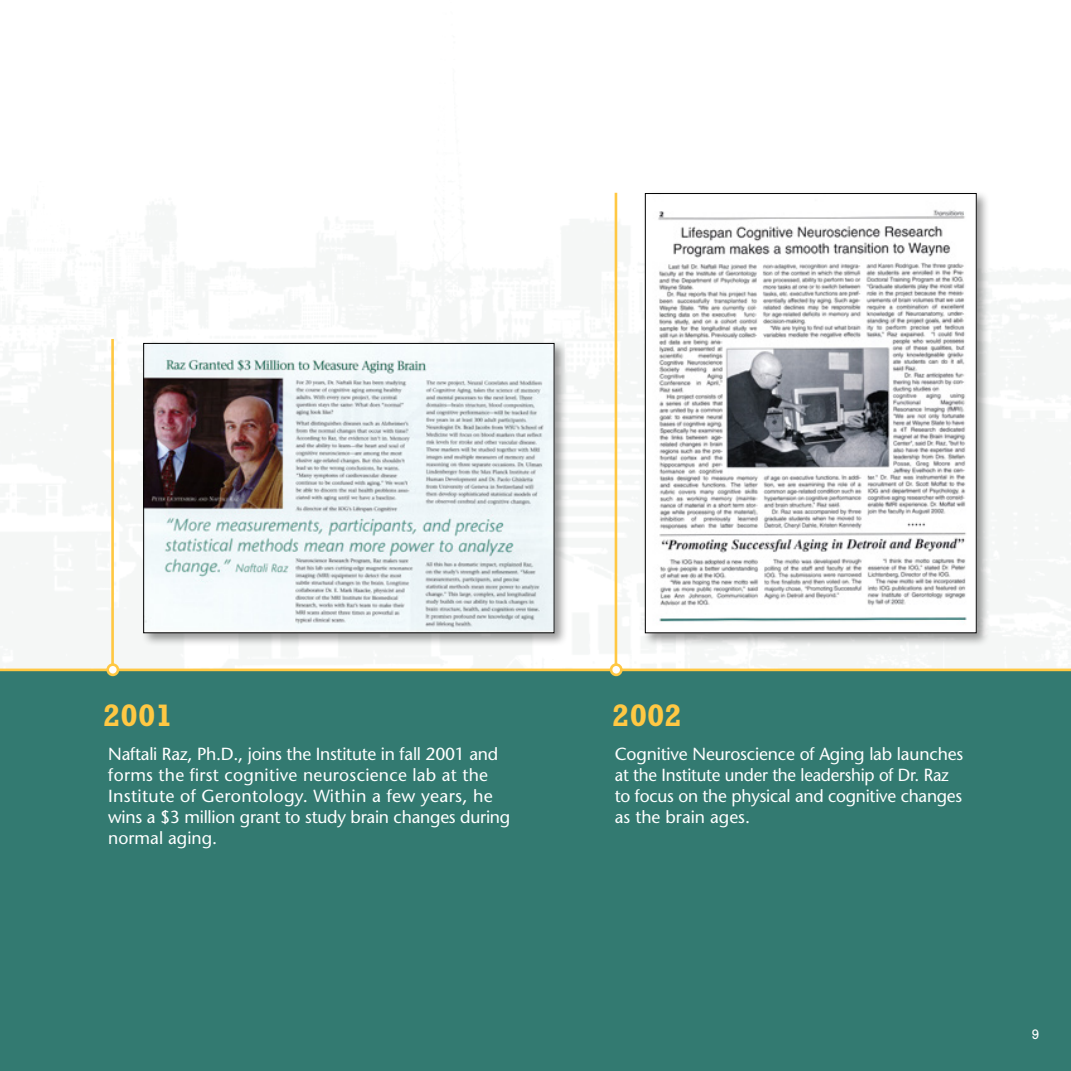
<style>
.page{position:relative;width:1071px;height:1071px;background:#fff}
.page>*{position:absolute;margin:0;border:0;box-sizing:border-box;transform-origin:0 0}
.t1{font:700 31.5px "Rockwell Std";color:#ffc843}
.t2{font:17.5px/21px "Stone Sans";letter-spacing:-.015em;color:#fff}
.t3{font:14px "Rockwell Std";color:#fff}
</style>
<div class="page">
<div style="left:0;top:669px;width:1071px;height:402px;background:#337a71"></div>
<hr style="left:111px;top:339px;width:3px;height:332px;background:#ffc843">
<hr style="left:615px;top:193px;width:2px;height:478px;background:#ffc843">
<hr style="left:0;top:669px;width:1071px;height:2px;background:#ffc843">
<div style="left:108px;top:665px;width:10px;height:10px;background:#fff;border-radius:50%"></div>
<div style="left:106px;top:663px;width:13px;height:13px;border:3px solid #ffc843;border-radius:50%"></div>
<div style="left:611px;top:665px;width:10px;height:10px;background:#fff;border-radius:50%"></div>
<div style="left:610px;top:663px;width:13px;height:13px;border:3px solid #ffc843;border-radius:50%"></div>
<div style="left:141px;top:341px;width:427px;height:306px;background:#000;opacity:.4"></div>
<img style="left:145px;top:345px;width:407px;height:286px">
<div style="left:143px;top:343px;width:411px;height:290px;border:1px solid #000"></div>
<div style="left:643px;top:191px;width:347px;height:456px;background:#000;opacity:.4"></div>
<img style="left:647px;top:195px;width:327px;height:436px">
<div style="left:645px;top:193px;width:331px;height:440px;border:1px solid #000"></div>
<h1 class="t1" style="left:103px;top:697px;width:71px">2001</h1>
<h1 class="t1" style="left:612px;top:697px;width:71px">2002</h1>
<p class="t2" style="left:108px;top:743px;width:404px">Naftali Raz, Ph.D., joins the Institute in fall 2001 and forms the first cognitive neuroscience lab at the Institute of Gerontology. Within a few years, he wins a $3 million grant to study brain changes during normal aging.</p>
<p class="t2" style="left:615px;top:743px;width:350px">Cognitive Neuroscience of Aging lab launches at the Institute under the leadership of Dr. Raz to focus on the physical and cognitive changes as the brain ages.</p>
<p class="t3" style="left:1032px;top:1026px;width:9px">9</p>
</div>
